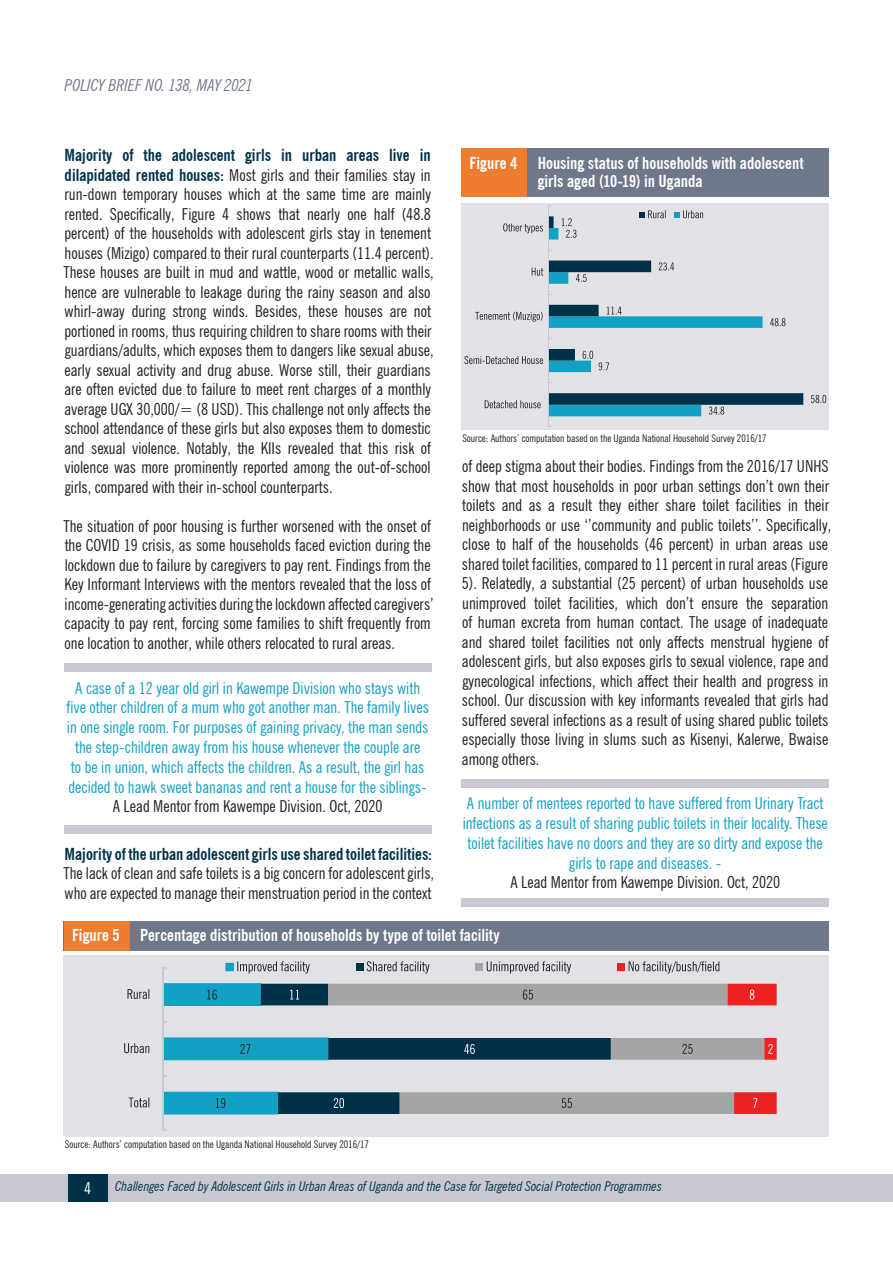
<style>
.page{position:relative;width:893px;height:1263px;background:#fff}
.page>*{position:absolute;margin:0;border:0;box-sizing:border-box;transform-origin:0 0}
.t1{font:condensed 16.5px/19.5px "News Gothic BT";color:#231f20}
.t2{font:condensed 16.5px/19.8px "News Gothic BT";color:#13a0c5;text-align:center}
.Table{font:700 condensed 16.5px/18.1px "News Gothic BT";color:#fff}
.t3{font:italic condensed 16.5px "News Gothic BT";color:#6f798a}
.t4{font:condensed 16.5px "News Gothic BT";color:#fff}
.t5{font:italic condensed 13.5px "News Gothic BT";color:#003149}
.t6{font:condensed 10.5px "News Gothic BT";color:#231f20}
.s1{font-weight:700;color:#003149}
</style>
<div class="page">
<div style="left:0;top:1175px;width:893px;height:27px;background:#c9cad1"></div>
<div style="left:68px;top:1175px;width:39px;height:27px;background:#003149"></div>
<div style="left:461px;top:778px;width:368px;height:9px;background:#c9cad1"></div>
<div style="left:461px;top:898px;width:368px;height:9px;background:#c9cad1"></div>
<div style="left:64px;top:663px;width:368px;height:9px;background:#c9cad1"></div>
<div style="left:64px;top:825px;width:368px;height:9px;background:#c9cad1"></div>
<div style="left:461px;top:203px;width:368px;height:226px;background:#e1e2e5"></div>
<div style="left:461px;top:149px;width:368px;height:48px;background:#6f788a"></div>
<div style="left:461px;top:149px;width:66px;height:48px;background:#ed7d30"></div>
<svg style="left:763px;top:319px;width:40px;height:86px"></svg>
<hr style="left:548px;top:206px;width:1px;height:221px;background:#c9cad1">
<svg style="left:770px;top:318px;width:15px;height:8px"></svg>
<svg style="left:811px;top:395px;width:15px;height:8px"></svg>
<svg style="left:485px;top:400px;width:56px;height:8px"></svg>
<svg style="left:464px;top:356px;width:79px;height:8px"></svg>
<svg style="left:475px;top:312px;width:68px;height:10px"></svg>
<svg style="left:532px;top:268px;width:11px;height:8px"></svg>
<svg style="left:503px;top:223px;width:40px;height:10px"></svg>
<svg style="left:549px;top:205px;width:214px;height:211px"></svg>
<div style="left:64px;top:955px;width:765px;height:182px;background:#e1e2e5"></div>
<div style="left:64px;top:921px;width:765px;height:30px;background:#6f788a"></div>
<div style="left:64px;top:921px;width:66px;height:30px;background:#ed7d30"></div>
<svg style="left:344px;top:984px;width:383px;height:130px"></svg>
<hr style="left:162px;top:967px;width:1px;height:163px;background:#c9cad1">
<svg style="left:464px;top:1044px;width:11px;height:10px"></svg>
<svg style="left:163px;top:983px;width:181px;height:131px"></svg>
<svg style="left:562px;top:1098px;width:10px;height:10px"></svg>
<svg style="left:682px;top:1044px;width:11px;height:10px"></svg>
<svg style="left:523px;top:990px;width:10px;height:10px"></svg>
<svg style="left:727px;top:984px;width:50px;height:130px"></svg>
<svg style="left:129px;top:1097px;width:20px;height:10px"></svg>
<svg style="left:124px;top:1043px;width:25px;height:10px"></svg>
<svg style="left:128px;top:989px;width:21px;height:10px"></svg>
<svg style="left:225px;top:961px;width:85px;height:12px"></svg>
<div style="left:356px;top:963px;width:7px;height:8px;background:#003149"></div>
<svg style="left:367px;top:961px;width:62px;height:12px"></svg>
<div style="left:476px;top:963px;width:7px;height:8px;background:#a4a5a4"></div>
<svg style="left:487px;top:961px;width:84px;height:12px"></svg>
<div style="left:617px;top:963px;width:8px;height:8px;background:#ee2123"></div>
<svg style="left:629px;top:961px;width:90px;height:12px"></svg>
<p class="t3" style="left:65px;top:75px;width:190px">POLICY BRIEF NO. 138, MAY 2021</p>
<p class="t1" style="left:64px;top:146px;width:372px"><span class="s1">Majority of the adolescent girls in urban areas live in dilapidated rented houses:</span> Most girls and their families stay in run-down temporary houses which at the same time are mainly rented. Specifically, Figure 4 shows that nearly one half (48.8 percent) of the households with adolescent girls stay in tenement houses (Mizigo) compared to their rural counterparts (11.4 percent).<br>These houses are built in mud and wattle, wood or metallic walls, hence are vulnerable to leakage during the rainy season and also whirl-away during strong winds. Besides, these houses are not portioned in rooms, thus requiring children to share rooms with their guardians/adults, which exposes them to dangers like sexual abuse, early sexual activity and drug abuse. Worse still, their guardians are often evicted due to failure to meet rent charges of a monthly average UGX 30,000/= (8 USD). This challenge not only affects the school attendance of these girls but also exposes them to domestic and sexual violence. Notably, the KIIs revealed that this risk of violence was more prominently reported among the out-of-school girls, compared with their in-school counterparts.</p>
<p class="t1" style="left:64px;top:516px;width:372px">The situation of poor housing is further worsened with the onset of the COVID 19 crisis, as some households faced eviction during the lockdown due to failure by caregivers to pay rent. Findings from the Key Informant Interviews with the mentors revealed that the loss of income-generating activities during the lockdown affected caregivers’ capacity to pay rent, forcing some families to shift frequently from one location to another, while others relocated to rural areas.</p>
<p class="t2" style="left:66px;top:678px;width:364px">A case of a 12 year old girl in Kawempe Division who stays with five other children of a mum who got another man. The family lives in one single room. For purposes of gaining privacy, the man sends the step-children away from his house whenever the couple are<br>to be in union, which affects the children. As a result, the girl has decided to hawk sweet bananas and rent a house for the siblings-</p>
<p class="t1" style="left:113px;top:797px;width:271px">A Lead Mentor from Kawempe Division. Oct, 2020</p>
<p class="t1" style="left:64px;top:844px;width:372px;text-align:justify"><span class="s1">Majority of the urban adolescent girls use shared toilet facilities:<br></span>The lack of clean and safe toilets is a big concern for adolescent girls, who are expected to manage their menstruation period in the context</p>
<p class="Table" style="left:470px;top:153px;width:49px">Figure 4</p>
<p class="Table" style="left:538px;top:153px;width:267px">Housing status of households with adolescent girls aged (10-19) in Uganda</p>
<p class="t6" style="left:462px;top:432px;width:306px">Source: Authors’ computation based on the Uganda National Household Survey 2016/17</p>
<p class="t1" style="left:462px;top:457px;width:371px">of deep stigma about their bodies. Findings from the 2016/17 UNHS show that most households in poor urban settings don’t own their toilets and as a result they either share toilet facilities in their neighborhoods or use ‘’community and public toilets’’. Specifically, close to half of the households (46 percent) in urban areas use shared toilet facilities, compared to 11 percent in rural areas (Figure 5). Relatedly, a substantial (25 percent) of urban households use unimproved toilet facilities, which don’t ensure the separation of human excreta from human contact. The usage of inadequate and shared toilet facilities not only affects menstrual hygiene of adolescent girls, but also exposes girls to sexual violence, rape and gynecological infections, which affect their health and progress in school. Our discussion with key informants revealed that girls had suffered several infections as a result of using shared public toilets especially those living in slums such as Kisenyi, Kalerwe, Bwaise among others.</p>
<p class="t2" style="left:463px;top:793px;width:367px">A number of mentees reported to have suffered from Urinary Tract infections as a result of sharing public toilets in their locality. These toilet facilities have no doors and they are so dirty and expose the girls to rape and diseases. -</p>
<p class="t1" style="left:510px;top:872px;width:271px">A Lead Mentor from Kawempe Division. Oct, 2020</p>
<p class="Table" style="left:72px;top:926px;width:49px">Figure 5</p>
<p class="Table" style="left:140px;top:926px;width:361px">Percentage distribution of households by type of toilet facility</p>
<p class="t6" style="left:65px;top:1138px;width:306px">Source: Authors’ computation based on the Uganda National Household Survey 2016/17</p>
<p class="t4" style="left:84px;top:1178px;width:9px">4</p>
<p class="t5" style="left:115px;top:1177px;width:548px">Challenges Faced by Adolescent Girls in Urban Areas of Uganda and the Case for Targeted Social Protection Programmes</p>
</div>
